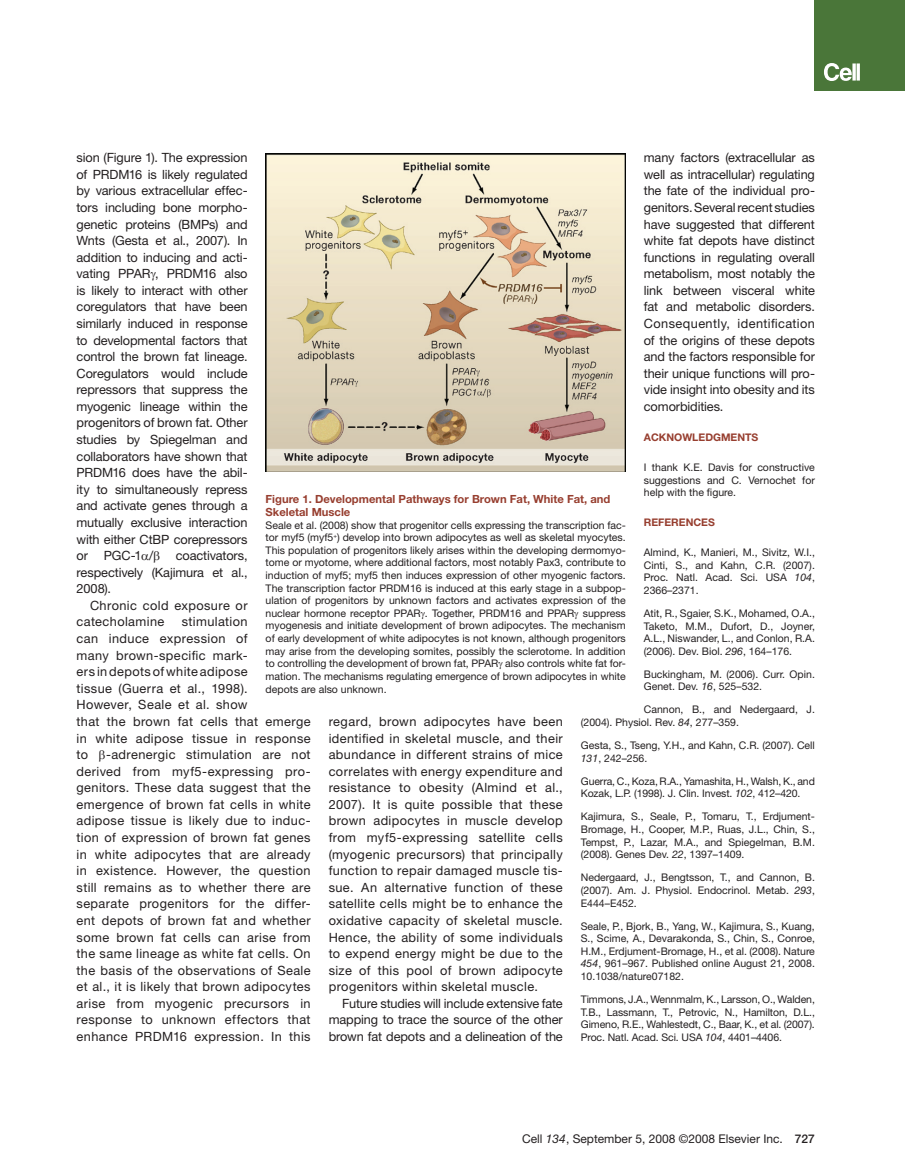
<style>
.page{position:relative;width:905px;height:1175px;background:#fff}
.page>*{position:absolute;margin:0;border:0;box-sizing:border-box;transform-origin:0 0}
.t1{font:12.75px/16.5px "Helvetica Neue LT Std";letter-spacing:.025em;color:#231f20;text-align:justify}
.t2{font:12px "Helvetica Neue LT Std";color:#231f20}
.t3{font:700 11.25px/13.5px "Helvetica Neue LT Std";color:#973e2f}
.t4{font:10.5px/12.6px "Helvetica Neue LT Std";color:#231f20;text-align:justify}
.t5{font:700 10.5px "Helvetica Neue LT Std";color:#973e2f}
.s1{font-style:italic}
.s2{font-weight:500}
</style>
<div class="page">
<div style="left:814px;top:0;width:90px;height:90px;background:#4a7639"></div>
<svg style="left:824px;top:63px;width:35px;height:18px"></svg>
<img style="left:266px;top:153px;width:359px;height:319px">
<p class="t1" style="left:644px;top:149px;width:173px">many factors (extracellular as well as intracellular) regulating the fate of the individual pro&shy;genitors. Several recent studies have suggested that different white fat depots have distinct functions in regulating overall metabolism, most notably the link between visceral white fat and metabolic disorders.<br>Consequently, identification of the origins of these depots and the factors responsible for their unique functions will pro&shy;vide insight into obesity and its comorbidities.</p>
<p class="t5" style="left:644px;top:431px;width:115px">Acknowledgments</p>
<p class="t4" style="left:644px;top:461px;width:172px">I thank K.E. Davis for constructive suggestions and C. Vernochet for help with the figure.</p>
<p class="t5" style="left:644px;top:516px;width:71px">References</p>
<p class="t4" style="left:644px;top:546px;width:173px">Almind, K., Manieri, M., Sivitz, W.I., Cinti, S., and Kahn, C.R. (2007).<br>Proc. Natl. Acad. Sci. USA <span class="s1">104</span>, 2366–2371.</p>
<p class="t4" style="left:644px;top:607px;width:173px">Atit, R., Sgaier, S.K., Mohamed, O.A., Taketo, M.M., Dufort, D., Joyner, A.L., Niswander, L., and Conlon, R.A. (2006). Dev. Biol. <span class="s1">296</span>, 164–176.</p>
<p class="t4" style="left:644px;top:667px;width:172px">Buckingham, M. (2006). Curr. Opin.<br>Genet. Dev. <span class="s1">16</span>, 525–532.</p>
<p class="t4" style="left:580px;top:703px;width:236px;text-indent:63px">Cannon, B., and Nedergaard, J. (2004). Physiol. Rev. <span class="s1">84</span>, 277–359.</p>
<p class="t4" style="left:580px;top:738px;width:235px">Gesta, S., Tseng, Y.H., and Kahn, C.R. (2007). Cell<br><span class="s1">131</span>, 242–256.</p>
<p class="t4" style="left:580px;top:774px;width:236px">Guerra, C., Koza, R.A., Yamashita, H., Walsh, K., and<br>Kozak, L.P. (1998). J. Clin. Invest. <span class="s1">102</span>, 412–420.</p>
<p class="t4" style="left:580px;top:810px;width:236px">Kajimura, S., Seale, P., Tomaru, T., Erdjument-Bromage, H., Cooper, M.P., Ruas, J.L., Chin, S., Tempst, P., Lazar, M.A., and Spiegelman, B.M. (2008). Genes Dev. <span class="s1">22</span>, 1397–1409.</p>
<p class="t4" style="left:580px;top:871px;width:236px">Nedergaard, J., Bengtsson, T., and Cannon, B. (2007). Am. J. Physiol. Endocrinol. Metab. <span class="s1">293</span>, E444–E452.</p>
<p class="t4" style="left:580px;top:919px;width:236px">Seale, P., Bjork, B., Yang, W., Kajimura, S., Kuang, S., Scime, A., Devarakonda, S., Chin, S., Conroe, H.M., Erdjument-Bromage, H., et al. (2008). Nature <span class="s1">454</span>, 961–967. Published online August 21, 2008.<br>10.1038/nature07182.</p>
<p class="t4" style="left:580px;top:993px;width:236px">Timmons, J.A., Wennmalm, K., Larsson, O., Walden, T.B., Lassmann, T., Petrovic, N., Hamilton, D.L., Gimeno, R.E., Wahlestedt, C., Baar, K., et al. (2007).<br>Proc. Natl. Acad. Sci. USA <span class="s1">104</span>, 4401–4406.</p>
<p class="t1" style="left:76px;top:149px;width:173px">sion (Figure 1). The expression of PRDM16 is likely regulated by various extracellular effec&shy;tors including bone morpho&shy;genetic proteins (BMPs) and Wnts (Gesta et al., 2007). In addition to inducing and acti&shy;vating PPAR , PRDM16 also is likely to interact with other coregulators that have been similarly induced in response to developmental factors that control the brown fat lineage.<br>Coregulators would include repressors that suppress the myogenic lineage within the progenitors of brown fat. Other studies by Spiegelman and collaborators have shown that PRDM16 does have the abil&shy;ity to simultaneously repress and activate genes through a mutually exclusive interaction with either CtBP corepressors or PGC-1 /</p>
<p class="t3" style="left:266px;top:491px;width:346px">Figure 1. Developmental Pathways for Brown Fat, White Fat, and<br>Skeletal Muscle</p>
<p class="t4" style="left:265px;top:518px;width:362px">Seale et al. (2008) show that progenitor cells expressing the transcription fac&shy;tor myf5 (myf5<sup>+</sup>) develop into brown adipocytes as well as skeletal myocytes.<br>This population of progenitors likely arises within the developing dermomyo&shy;tome or myotome, where additional factors, most notably Pax3, contribute to induction of myf5; myf5 then induces expression of other myogenic factors.<br>The transcription factor PRDM16 is induced at this early stage in a subpop&shy;ulation of progenitors by unknown factors and activates expression of the nuclear hormone receptor PPAR . Together, PRDM16 and PPAR suppress myogenesis and initiate development of brown adipocytes. The mechanism of early development of white adipocytes is not known, although progenitors may arise from the developing somites, possibly the sclerotome. In addition to controlling the development of brown fat, PPAR also controls white fat for&shy;mation. The mechanisms regulating emergence of brown adipocytes in white depots are also unknown.</p>
<p class="t1" style="left:77px;top:547px;width:173px;text-indent:99px">coactivators, respectively (Kajimura et al., 2008).</p>
<p class="t1" style="left:77px;top:597px;width:172px;text-indent:14px">Chronic cold exposure or catecholamine</p>
<p class="t1" style="left:77px;top:613px;width:235px;text-align:left;text-indent:105px">stimulation<br>can induce expression of<br>many brown-specific mark-<br>ers in depots of white adipose<br>tissue (Guerra et al., 1998).<br>However, Seale et al. show<br>that the brown fat cells that emerge in white adipose tissue in response to</p>
<p class="t1" style="left:329px;top:713px;width:236px">regard, brown adipocytes have been identified in skeletal muscle, and their abundance in different strains of mice correlates with energy expenditure and resistance to obesity (Almind et al., 2007). It is quite possible that these brown adipocytes in muscle develop from myf5-expressing satellite cells (myogenic precursors) that principally function to repair damaged muscle tis&shy;sue. An alternative function of these satellite cells might be to enhance the oxidative capacity of skeletal muscle.<br>Hence, the ability of some individuals to expend energy might be due to the size of this pool of brown adipocyte progenitors within skeletal muscle.</p>
<p class="t1" style="left:329px;top:994px;width:236px;text-indent:14px">Future studies will include extensive fate mapping to trace the source of the other brown fat depots and a delineation of the</p>
<p class="t1" style="left:77px;top:746px;width:236px;text-indent:29px">-adrenergic stimulation are not derived from myf5-expressing pro&shy;genitors. These data suggest that the emergence of brown fat cells in white adipose tissue is likely due to induc&shy;tion of expression of brown fat genes in white adipocytes that are already in existence. However, the question still remains as to whether there are separate progenitors for the differ&shy;ent depots of brown fat and whether some brown fat cells can arise from the same lineage as white fat cells. On the basis of the observations of Seale et al., it is likely that brown adipocytes arise from myogenic precursors in response to unknown effectors that enhance PRDM16 expression. In this</p>
<p class="t2" style="left:522px;top:1131px;width:294px">Cell <span class="s1">134</span>, September 5, 2008 ©2008 Elsevier Inc. <span class="s2">727</span></p>
</div>
